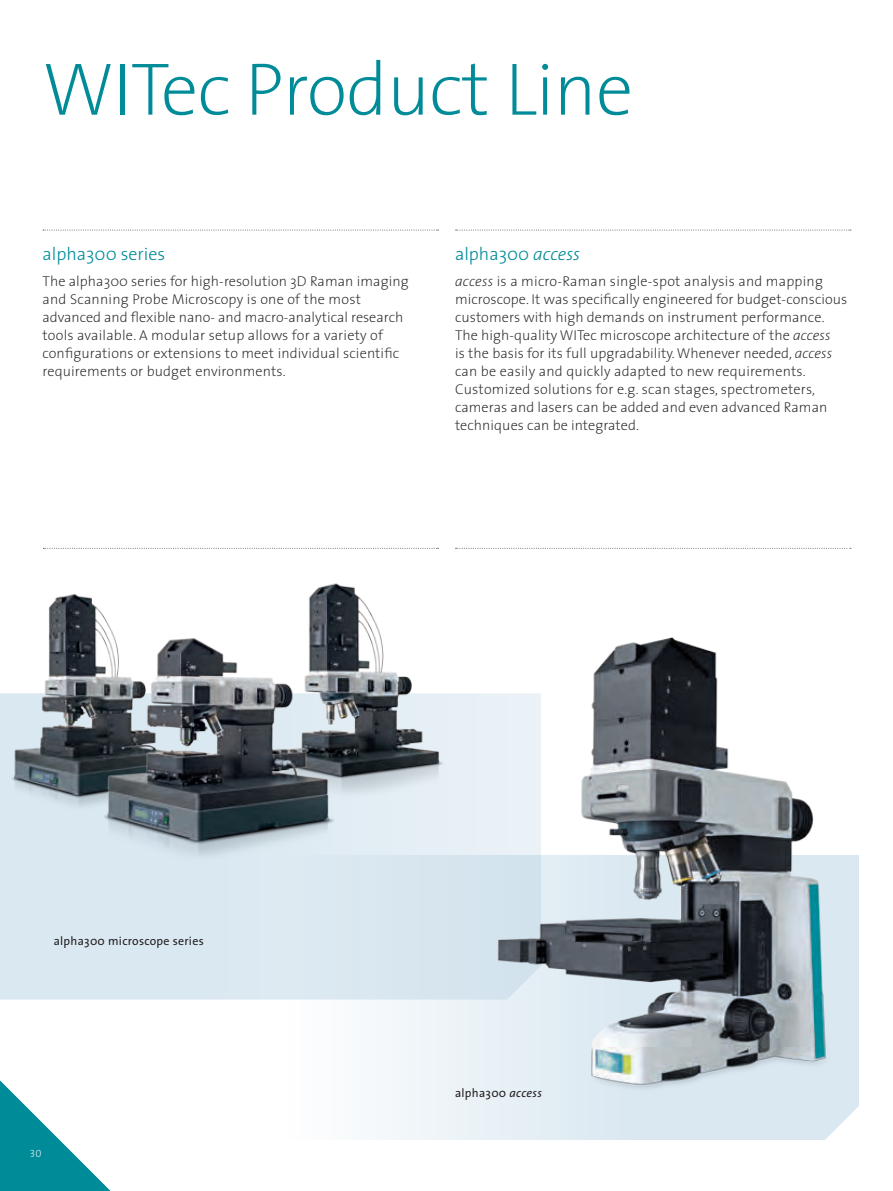
<style>
.page{position:relative;width:893px;height:1191px;background:#fff}
.page>*{position:absolute;margin:0;border:0;box-sizing:border-box;transform-origin:0 0}
.t1{font:200 75px "The Sans";letter-spacing:-.015em;color:#008b98}
.t2{font:300 18px "The Sans";color:#008b98}
.t3{font:200 14.25px/18px "The Sans";letter-spacing:.005em;color:#231f20}
.t4{font:12px "The Sans";letter-spacing:.02em;color:#231f20}
.t5{font:10.5px "The Sans Extra Light Caps";color:#fff}
.s1{font-style:italic}
</style>
<div class="page">
<div style="left:0;top:814px;width:415px;height:185px;background:#dae8f1"></div>
<svg style="left:287px;top:855px;width:128px;height:285px"></svg>
<img style="left:415px;top:547px;width:444px;height:593px">
<img style="left:311px;top:566px;width:144px;height:248px">
<img style="left:0;top:594px;width:77px;height:239px">
<img style="left:75px;top:595px;width:274px;height:320px">
<svg style="left:0;top:1080px;width:111px;height:111px"></svg>
<svg style="left:43px;top:548px;width:396px;height:1px"></svg>
<svg style="left:43px;top:229px;width:396px;height:2px"></svg>
<svg style="left:455px;top:548px;width:396px;height:1px"></svg>
<svg style="left:456px;top:229px;width:395px;height:2px"></svg>
<h1 class="t1" style="left:43px;top:27px;width:592px">WITec Product Line</h1>
<p class="t2" style="left:43px;top:239px;width:124px">alpha300 series</p>
<p class="t3" style="left:43px;top:272px;width:368px">The alpha300 series for high-resolution 3D Raman imaging and Scanning Probe Microscopy is one of the most advanced and flexible nano- and macro-analytical research tools available. A modular setup allows for a variety of configurations or extensions to meet individual scientific requirements or budget environments.</p>
<p class="t2" style="left:455px;top:239px;width:127px">alpha300 <span class="s1">access</span></p>
<p class="t3" style="left:455px;top:272px;width:394px"><span class="s1">access</span> is a micro-Raman single-spot analysis and mapping microscope. It was specifically engineered for budget-conscious customers with high demands on instrument performance.<br>The high-quality WITec microscope architecture of the <span class="s1">access<br></span>is the basis for its full upgradability. Whenever needed, <span class="s1">access </span>can be easily and quickly adapted to new requirements.<br>Customized solutions for e.g. scan stages, spectrometers, cameras and lasers can be added and even advanced Raman techniques can be integrated.</p>
<p class="t4" style="left:54px;top:930px;width:152px">alpha300 microscope series</p>
<p class="t5" style="left:30px;top:1145px;width:13px">30</p>
<p class="t4" style="left:455px;top:1083px;width:89px">alpha300 <span class="s1">access</span></p>
</div>
